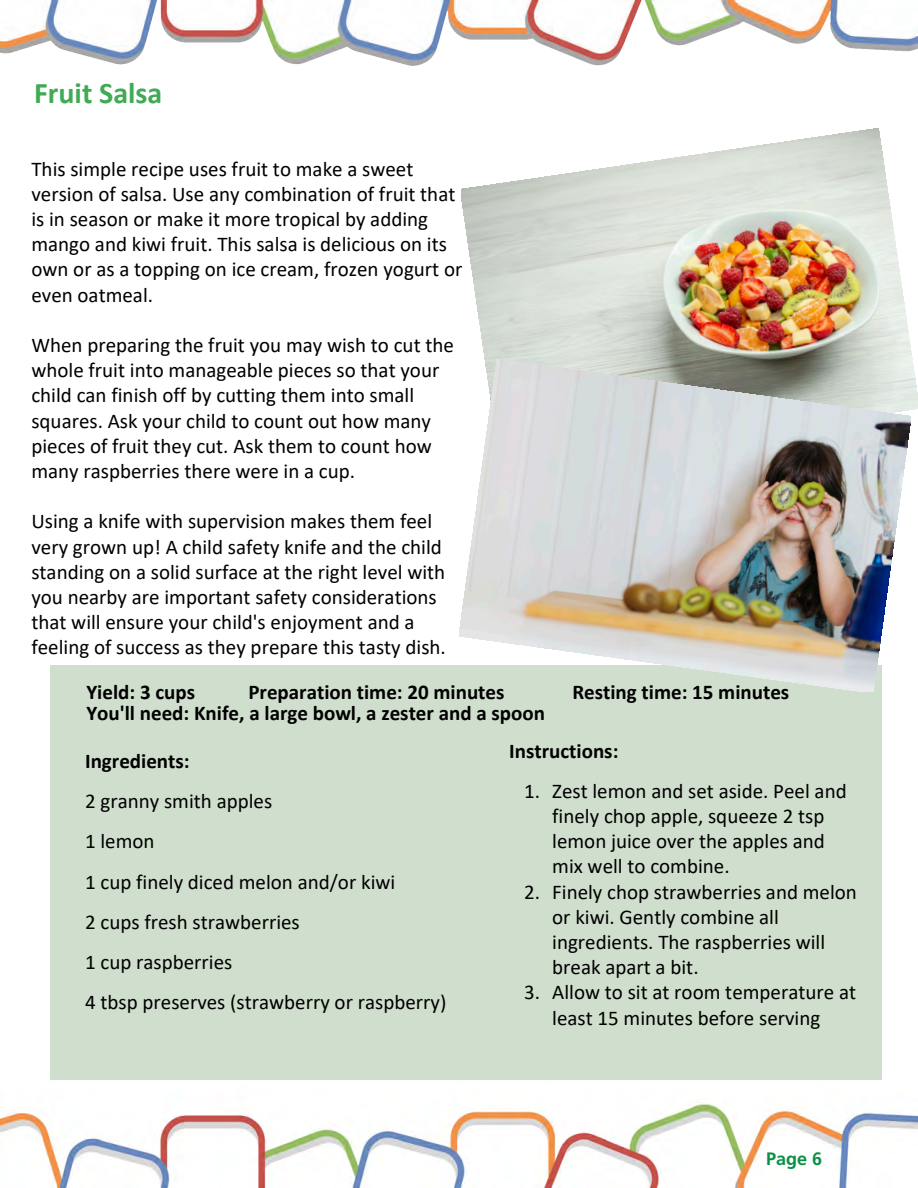
<style>
.page{position:relative;width:918px;height:1188px;background:#fff}
.page>*{position:absolute;margin:0;border:0;box-sizing:border-box;transform-origin:0 0}
.t1{font:700 30px "Calibri";color:#40aa55}
.t2{font:21px/25.2px "Calibri";color:#000}
.t3{font:700 21px "Calibri";color:#000}
.t4{font:700 21px "Calibri";color:#000}
.t5{font:700 18px "Frutiger LT Std";color:#0a9045}
</style>
<div class="page">
<img style="left:461px;top:128px;width:457px;height:282px">
<div style="left:50px;top:665px;width:832px;height:420px;background:#d0dfcd"></div>
<img style="left:0;top:1080px;width:918px;height:108px">
<img style="left:0;top:0;width:918px;height:66px">
<img style="left:460px;top:360px;width:451px;height:332px">
<h1 class="t1" style="left:34px;top:72px;width:130px">Fruit Salsa</h1>
<p class="t2" style="left:31px;top:155px;width:433px">This simple recipe uses fruit to make a sweet version of salsa. Use any combination of fruit that is in season or make it more tropical by adding mango and kiwi fruit. This salsa is delicious on its own or as a topping on ice cream, frozen yogurt or even oatmeal.</p>
<p class="t2" style="left:31px;top:332px;width:424px">When preparing the fruit you may wish to cut the whole fruit into manageable pieces so that your child can finish off by cutting them into small squares. Ask your child to count out how many pieces of fruit they cut. Ask them to count how many raspberries there were in a cup.</p>
<p class="t2" style="left:31px;top:508px;width:416px">Using a knife with supervision makes them feel very grown up! A child safety knife and the child standing on a solid surface at the right level with you nearby are important safety considerations that will ensure your child's enjoyment and a feeling of success as they prepare this tasty dish.</p>
<p class="t3" style="left:86px;top:677px;width:110px">Yield: 3 cups</p>
<p class="t3" style="left:248px;top:677px;width:258px">Preparation time: 20 minutes</p>
<p class="t3" style="left:572px;top:677px;width:218px">Resting time: 15 minutes</p>
<p class="t3" style="left:86px;top:698px;width:460px">You'll need: Knife, a large bowl, a zester and a spoon</p>
<p class="t4" style="left:85px;top:746px;width:106px">Ingredients:</p>
<p class="t2" style="left:85px;top:781px;width:363px;line-height:40.2px">2 granny smith apples<br>1 lemon<br>1 cup finely diced melon and/or kiwi<br>2 cups fresh strawberries<br>1 cup raspberries<br>4 tbsp preserves (strawberry or raspberry)</p>
<p class="t4" style="left:509px;top:736px;width:111px">Instructions:</p>
<p class="t2" style="left:552px;top:778px;width:296px;text-indent:-28px">1. Zest lemon and set aside. Peel and finely chop apple, squeeze 2 tsp lemon juice over the apples and mix well to combine.</p>
<p class="t2" style="left:552px;top:878px;width:306px;text-indent:-28px">2. Finely chop strawberries and melon or kiwi. Gently combine all ingredients. The raspberries will break apart a bit.</p>
<p class="t2" style="left:524px;top:979px;width:333px;text-align:center">3. Allow to sit at room temperature at least 15 minutes before serving</p>
<p class="t5" style="left:766px;top:1148px;width:58px">Page 6</p>
</div>
